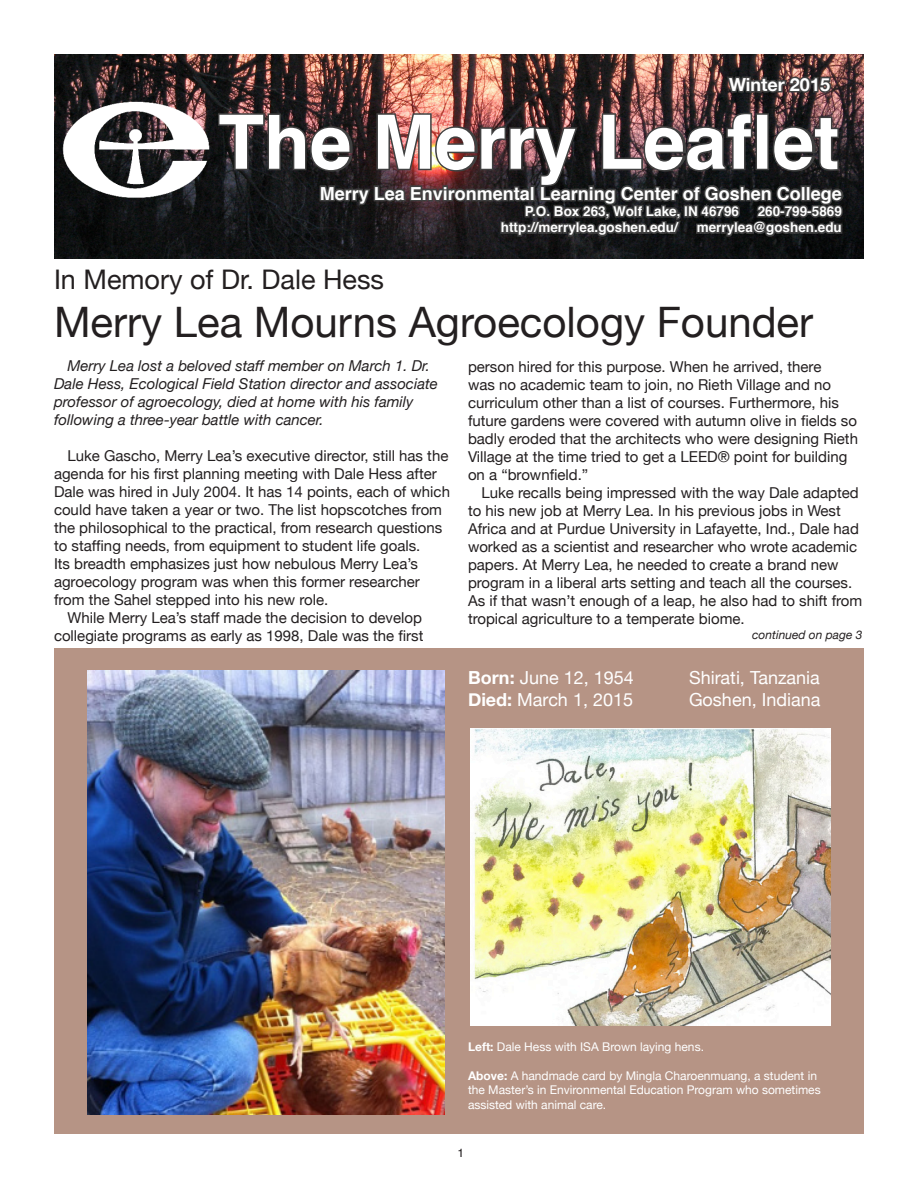
<style>
.page{position:relative;width:918px;height:1188px;background:#fff}
.page>*{position:absolute;margin:0;border:0;box-sizing:border-box;transform-origin:0 0}
.t1{font:700 75px "Helvetica";color:#fff}
.t2{font:42px "Helvetica Neue";color:#231f20}
.t3{font:27px "Helvetica Neue";color:#231f20}
.t4{font:18px "Helvetica Neue";color:#fff}
.t5{font:700 18px "Helvetica";color:#fff}
.t6{font:700 18px "Helvetica Neue";color:#fff}
.t7{font:15px/18px "Helvetica Neue";color:#231f20}
.t8{font:italic 15px/18px "Helvetica Neue";color:#231f20}
.t9{font:700 13.5px "Helvetica";color:#fff}
.t10{font:12px/14.4px "Helvetica Neue";color:#fff}
.t11{font:italic 12px "Helvetica Neue";color:#231f20}
.t12{font:12px "Helvetica";color:#231f20}
.s1{font-weight:700}
</style>
<div class="page">
<img style="left:54px;top:54px;width:810px;height:204px">
<img style="left:54px;top:92px;width:162px;height:116px">
<img style="left:216px;top:57px;width:629px;height:202px">
<div style="left:54px;top:648px;width:810px;height:486px;background:#b69485"></div>
<img style="left:88px;top:671px;width:356px;height:443px">
<img style="left:470px;top:729px;width:360px;height:297px">
<p class="t6" style="left:729px;top:70px;width:103px">Winter 2015</p>
<p class="t1" style="left:218px;top:82px;width:622px">The Merry Leaflet</p>
<p class="t5" style="left:320px;top:179px;width:524px">Merry Lea Environmental Learning Center of Goshen College</p>
<p class="t9" style="left:525px;top:200px;width:216px">P.O. Box 263, Wolf Lake, IN 46796</p>
<p class="t9" style="left:758px;top:200px;width:86px">260-799-5869</p>
<p class="t9" style="left:501px;top:217px;width:179px">http://merrylea.goshen.edu/</p>
<p class="t9" style="left:697px;top:217px;width:147px">merrylea@goshen.edu</p>
<p class="t3" style="left:54px;top:260px;width:332px">In Memory of Dr. Dale Hess</p>
<p class="t2" style="left:54px;top:292px;width:761px">Merry Lea Mourns Agroecology Founder</p>
<p class="t8" style="left:54px;top:357px;width:385px;text-indent:14px">Merry Lea lost a beloved staff member on March 1. Dr.<br>Dale Hess, Ecological Field Station director and associate professor of agroecology, died at home with his family following a three-year battle with cancer.</p>
<p class="t7" style="left:54px;top:447px;width:398px;text-indent:14px">Luke Gascho, Merry Lea’s executive director, still has the agenda for his first planning meeting with Dale Hess after Dale was hired in July 2004. It has 14 points, each of which could have taken a year or two. The list hopscotches from the philosophical to the practical, from research questions to staffing needs, from equipment to student life goals.<br>Its breadth emphasizes just how nebulous Merry Lea’s agroecology program was when this former researcher from the Sahel stepped into his new role.</p>
<p class="t7" style="left:54px;top:609px;width:371px;text-align:right">While Merry Lea’s staff made the decision to develop collegiate programs as early as 1998, Dale was the first</p>
<p class="t7" style="left:468px;top:359px;width:392px">person hired for this purpose. When he arrived, there<br>was no academic team to join, no Rieth Village and no curriculum other than a list of courses. Furthermore, his future gardens were covered with autumn olive in fields so badly eroded that the architects who were designing Rieth Village at the time tried to get a LEED® point for building on a “brownfield.”</p>
<p class="t7" style="left:468px;top:485px;width:396px;text-indent:14px">Luke recalls being impressed with the way Dale adapted to his new job at Merry Lea. In his previous jobs in West Africa and at Purdue University in Lafayette, Ind., Dale had worked as a scientist and researcher who wrote academic papers. At Merry Lea, he needed to create a brand new program in a liberal arts setting and teach all the courses.<br>As if that wasn’t enough of a leap, he also had to shift from tropical agriculture to a temperate biome.</p>
<p class="t11" style="left:752px;top:626px;width:112px">continued on page 3</p>
<p class="t4" style="left:468px;top:665px;width:167px"><span class="s1">Born:</span> June 12, 1954</p>
<p class="t4" style="left:689px;top:665px;width:132px">Shirati, Tanzania</p>
<p class="t4" style="left:468px;top:687px;width:167px"><span class="s1">Died:</span> March 1, 2015</p>
<p class="t4" style="left:689px;top:687px;width:133px">Goshen, Indiana</p>
<p class="t10" style="left:468px;top:1040px;width:238px"><span class="s1">Left:</span> Dale Hess with ISA Brown laying hens.</p>
<p class="t10" style="left:468px;top:1069px;width:354px"><span class="s1">Above:</span> A handmade card by Mingla Charoenmuang, a student in the Master’s in Environmental Education Program who sometimes assisted with animal care.</p>
<p class="t12" style="left:457px;top:1143px;width:8px">1</p>
</div>
